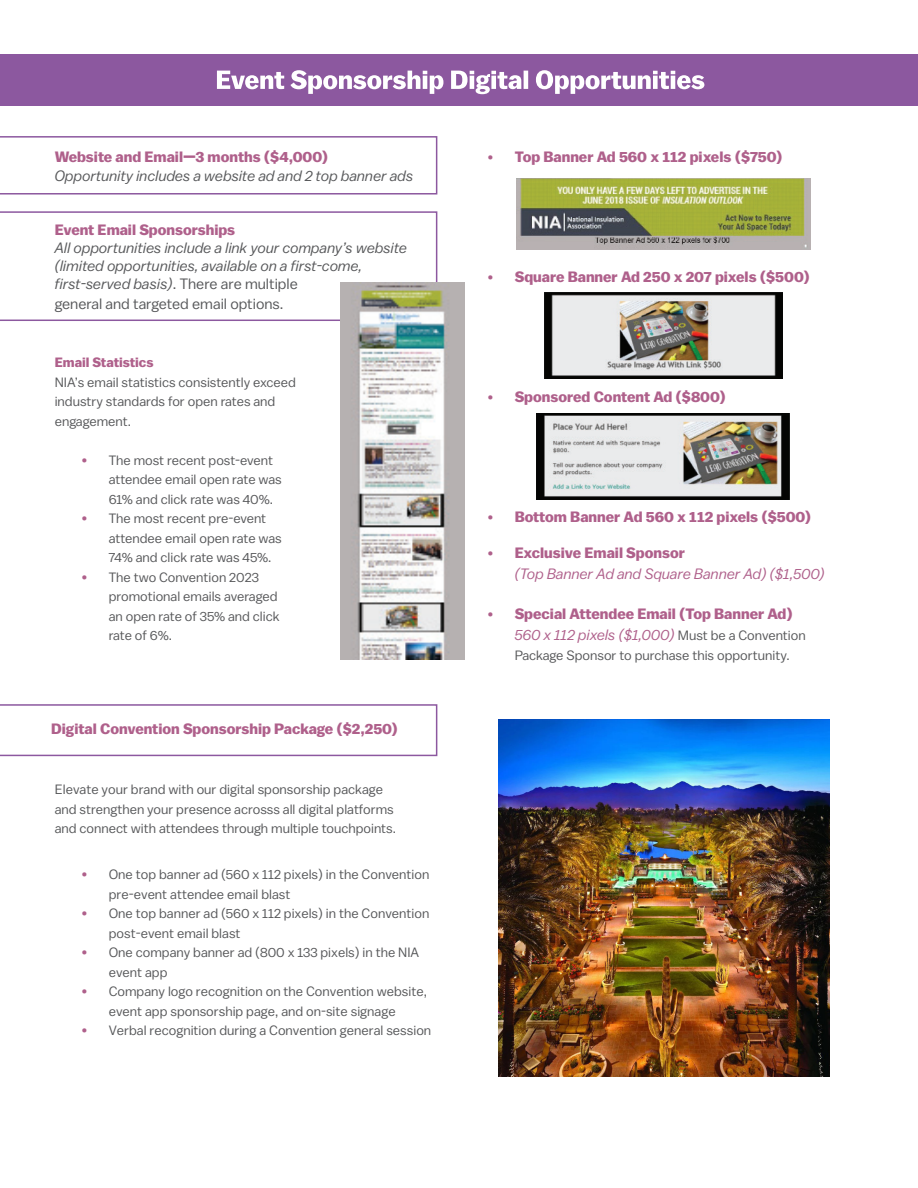
<style>
.page{position:relative;width:918px;height:1188px;background:#fff}
.page>*{position:absolute;margin:0;border:0;box-sizing:border-box;transform-origin:0 0}
.t1{font:700 15px/21px "Balto";color:#af608b}
.t2{font:italic 15px/18px "Balto";color:#57585a}
.t3{font:italic 15px/21px "Balto";color:#af608b}
.t4{font:15px "Balto";color:#57585a}
.t5{font:13.5px/19.5px "Balto";color:#57585a}
.t6{font:700 13.5px "Balto";color:#af608b}
.s1{font-weight:700;font-style:normal;color:#af608b}
.s2{font-style:normal}
.s3{color:#af608b}
.s4{font-weight:400;font-size:13.5px}
.s5{font-style:normal;font-size:13.5px}
.s6{font-weight:700;font-style:normal}
.s7{font-weight:400;font-style:italic}
.s8{font-weight:400;font-size:13.5px;color:#57585a}
</style>
<div class="page">
<svg style="left:0;top:136px;width:437px;height:59px"></svg>
<svg style="left:0;top:211px;width:437px;height:110px"></svg>
<div style="left:0;top:54px;width:918px;height:52px;background:#8c589f"></div>
<svg style="left:217px;top:70px;width:487px;height:24px"></svg>
<img style="left:516px;top:178px;width:294px;height:72px">
<img style="left:544px;top:293px;width:238px;height:86px">
<img style="left:537px;top:414px;width:253px;height:86px">
<img style="left:340px;top:282px;width:124px;height:377px">
<svg style="left:0;top:704px;width:437px;height:52px"></svg>
<img style="left:499px;top:719px;width:330px;height:358px">
<p class="t1" style="left:55px;top:146px;width:275px">Website and Email—3 months ($4,000)</p>
<p class="t2" style="left:55px;top:167px;width:360px">Opportunity includes a website ad and 2 top banner ads</p>
<p class="t2" style="left:55px;top:221px;width:354px"><span class="s1">Event Email Sponsorships<br></span>All opportunities include a link your company’s website (limited opportunities, available on a first-come, first-served basis)<span class="s2">. There are multiple</span></p>
<p class="t4" style="left:55px;top:294px;width:230px">general and targeted email options.</p>
<p class="t6" style="left:55px;top:354px;width:100px">Email Statistics</p>
<p class="t5" style="left:55px;top:372px;width:243px">NIA’s email statistics consistently exceed industry standards for open rates and engagement.</p>
<p class="t5" style="left:109px;top:450px;width:175px;text-indent:-27px"><span class="s3">•</span> The most recent post-event attendee email open rate was<br>61% and click rate was 40%.</p>
<p class="t5" style="left:109px;top:508px;width:175px;text-indent:-27px"><span class="s3">•</span> The most recent pre-event attendee email open rate was<br>74% and click rate was 45%.</p>
<p class="t5" style="left:109px;top:567px;width:172px;text-indent:-27px"><span class="s3">•</span> The two Convention 2023 promotional emails averaged an open rate of 35% and click rate of 6%.</p>
<p class="t1" style="left:51px;top:718px;width:348px">Digital Convention Sponsorship Package ($2,250)</p>
<p class="t5" style="left:55px;top:779px;width:343px">Elevate your brand with our digital sponsorship package and strengthen your presence acrosss all digital platforms and connect with attendees through multiple touchpoints.</p>
<p class="t5" style="left:109px;top:865px;width:322px;text-indent:-27px"><span class="s3">•</span> One top banner ad (560 x 112 pixels) in the Convention pre-event attendee email blast</p>
<p class="t5" style="left:109px;top:904px;width:322px;text-indent:-27px"><span class="s3">•</span> One top banner ad (560 x 112 pixels) in the Convention post-event email blast</p>
<p class="t5" style="left:109px;top:943px;width:312px;text-indent:-27px"><span class="s3">•</span> One company banner ad (800 x 133 pixels) in the NIA event app</p>
<p class="t5" style="left:82px;top:982px;width:347px;text-align:center"><span class="s3">•</span> Company logo recognition on the Convention website, event app sponsorship page, and on-site signage</p>
<p class="t5" style="left:82px;top:1021px;width:351px"><span class="s3">•</span> Verbal recognition during a Convention general session</p>
<p class="t1" style="left:488px;top:146px;width:296px"><span class="s4">•</span> Top Banner Ad 560 x 112 pixels ($750)</p>
<p class="t1" style="left:488px;top:266px;width:324px"><span class="s4">•</span> Square Banner Ad 250 x 207 pixels ($500)</p>
<p class="t1" style="left:488px;top:386px;width:240px"><span class="s4">•</span> Sponsored Content Ad ($800)</p>
<p class="t1" style="left:488px;top:506px;width:325px"><span class="s4">•</span> Bottom Banner Ad 560 x 112 pixels ($500)</p>
<p class="t3" style="left:515px;top:542px;width:312px;text-indent:-27px"><span class="s5">•</span> <span class="s6">Exclusive Email Sponsor<br></span>(Top Banner Ad and Square Banner Ad) ($1,500)</p>
<p class="t1" style="left:515px;top:603px;width:293px;text-indent:-27px"><span class="s4">•</span> Special Attendee Email (Top Banner Ad)<br><span class="s7">560 x 112 pixels ($1,000)</span> <span class="s8">Must be a Convention</span></p>
<p class="t5" style="left:515px;top:645px;width:276px">Package Sponsor to purchase this opportunity.</p>
</div>
